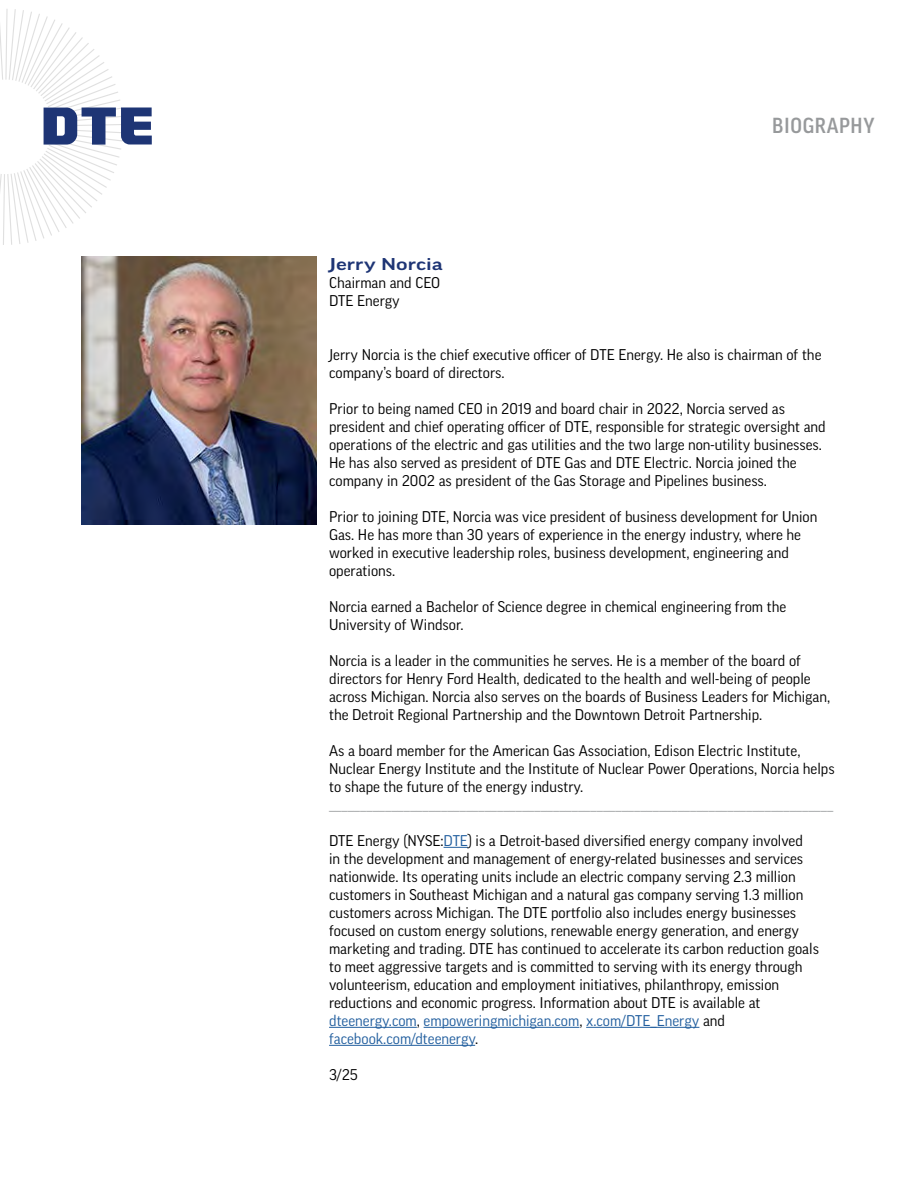
<style>
.page{position:relative;width:918px;height:1188px;background:#fff}
.page>*{position:absolute;margin:0;border:0;box-sizing:border-box;transform-origin:0 0}
.t1{font:500 21px "Good Pro Narr";letter-spacing:.03em;color:#97999b}
.t2{font:500 16.5px "Good Pro Extd";color:#1e3575}
.t3{font:15px/18px "Good Pro";color:#000}
.t4{font:15px "Good Pro";color:#97999b}
.s1{color:#215e9e}
</style>
<div class="page">
<svg style="left:0;top:9px;width:152px;height:236px"></svg>
<img style="left:81px;top:256px;width:236px;height:268px">
<svg style="left:444px;top:847px;width:24px;height:1px"></svg>
<hr style="left:329px;top:1027px;width:88px;height:1px;background:#215e9e">
<hr style="left:424px;top:1027px;width:155px;height:1px;background:#215e9e">
<hr style="left:586px;top:1027px;width:113px;height:1px;background:#215e9e">
<hr style="left:329px;top:1045px;width:146px;height:1px;background:#215e9e">
<p class="t2" style="left:329px;top:254px;width:115px">Jerry Norcia</p>
<p class="t3" style="left:329px;top:274px;width:113px">Chairman and CEO<br>DTE Energy</p>
<h1 class="t1" style="left:772px;top:114px;width:104px">BIOGRAPHY</h1>
<p class="t3" style="left:329px;top:346px;width:494px">Jerry Norcia is the chief executive officer of DTE Energy. He also is chairman of the company’s board of directors.</p>
<p class="t3" style="left:329px;top:400px;width:498px">Prior to being named CEO in 2019 and board chair in 2022, Norcia served as president and chief operating officer of DTE, responsible for strategic oversight and operations of the electric and gas utilities and the two large non-utility businesses.<br>He has also served as president of DTE Gas and DTE Electric. Norcia joined the company in 2002 as president of the Gas Storage and Pipelines business.</p>
<p class="t3" style="left:329px;top:508px;width:490px">Prior to joining DTE, Norcia was vice president of business development for Union Gas. He has more than 30 years of experience in the energy industry, where he worked in executive leadership roles, business development, engineering and operations.</p>
<p class="t3" style="left:329px;top:598px;width:459px">Norcia earned a Bachelor of Science degree in chemical engineering from the<br>University of Windsor.</p>
<p class="t3" style="left:329px;top:652px;width:503px">Norcia is a leader in the communities he serves. He is a member of the board of directors for Henry Ford Health, dedicated to the health and well-being of people across Michigan. Norcia also serves on the boards of Business Leaders for Michigan, the Detroit Regional Partnership and the Downtown Detroit Partnership.</p>
<p class="t3" style="left:329px;top:742px;width:507px">As a board member for the American Gas Association, Edison Electric Institute,<br>Nuclear Energy Institute and the Institute of Nuclear Power Operations, Norcia helps to shape the future of the energy industry.</p>
<p class="t4" style="left:329px;top:796px;width:506px">_________________________________________________________________________________</p>
<p class="t3" style="left:329px;top:832px;width:491px">DTE Energy (NYSE:<span class="s1">DTE</span>) is a Detroit-based diversified energy company involved<br>in the development and management of energy-related businesses and services nationwide. Its operating units include an electric company serving 2.3 million customers in Southeast Michigan and a natural gas company serving 1.3 million customers across Michigan. The DTE portfolio also includes energy businesses focused on custom energy solutions, renewable energy generation, and energy marketing and trading. DTE has continued to accelerate its carbon reduction goals to meet aggressive targets and is committed to serving with its energy through volunteerism, education and employment initiatives, philanthropy, emission reductions and economic progress. Information about DTE is available at <span class="s1">dteenergy.com</span>, <span class="s1">empoweringmichigan.com</span>, <span class="s1">x.com/DTE_Energy</span> and <span class="s1">facebook.com/dteenergy</span>.</p>
<p class="t3" style="left:329px;top:1066px;width:30px">3/25</p>
</div>
